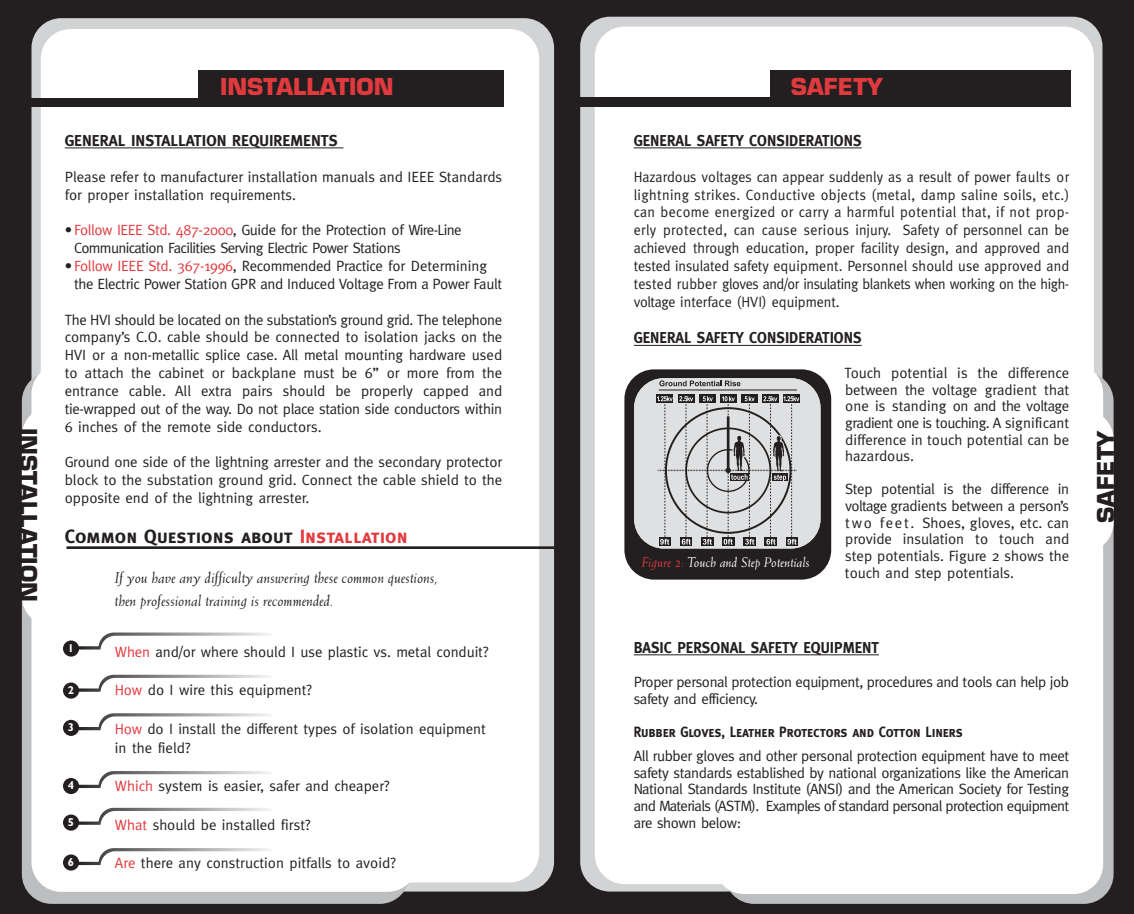
<style>
.page{position:relative;width:1134px;height:914px;background:#fff}
.page>*{position:absolute;margin:0;border:0;box-sizing:border-box;transform-origin:0 0}
.t1{font:700 22.75px "Eurostile";color:#231f20}
.t2{font:700 22.75px "Eurostile";color:#e13a3e}
.t3{font:19.25px "Meta Bold Caps";color:#231f20}
.t4{font:italic 15.75px/22.8px "Weiss";color:#231f20}
.t5{font:15.75px "Meta Bold Caps";color:#231f20;scale:.95 1}
.t6{font:15.75px "Meta Bold Caps";color:#231f20}
.t7{font:14.88px/16.6px "Meta";letter-spacing:-.005em;color:#231f20;text-align:justify}
.t8{font:14.88px/17.8px "Meta";letter-spacing:-.005em;color:#231f20;text-align:justify;scale:.95 1}
.t9{font:14.88px/17.8px "Meta";letter-spacing:-.045em;color:#231f20}
.t10{font:14.88px/16.6px "Meta";letter-spacing:-.025em;color:#231f20}
.t11{font:14.88px "Meta Bold Caps";letter-spacing:-.01em;color:#231f20;scale:.9 1}
.t12{font:italic 14px "Weiss";color:#fff}
.t13{font:700 11.38px "Gill Sans";color:#fff}
.s1{color:#e13a3e}
</style>
<div class="page">
<div style="left:567px;top:0;width:567px;height:913px;background:#231f20"></div>
<div style="left:580px;top:17px;width:522px;height:874px;background:#d1d3d4;border-radius:30px"></div>
<div style="left:595px;top:27px;width:499px;height:857px;background:#fff;border-radius:30px"></div>
<div style="left:724px;top:372px;width:390px;height:531px;background:#bcbec0;border-radius:30px"></div>
<div style="left:724px;top:410px;width:390px;height:142px;background:#fff;border-radius:30px"></div>
<div style="left:715px;top:364px;width:388px;height:530px;background:#fff;border-radius:30px"></div>
<div style="left:770px;top:71px;width:301px;height:30px;background:#231f20"></div>
<div style="left:579px;top:97px;width:492px;height:10px;background:#231f20"></div>
<hr style="left:634px;top:148px;width:188px;height:1px;background:#231f20">
<hr style="left:822px;top:148px;width:40px;height:1px;background:#231f20">
<hr style="left:634px;top:345px;width:188px;height:1px;background:#231f20">
<hr style="left:822px;top:345px;width:40px;height:1px;background:#231f20">
<hr style="left:634px;top:654px;width:245px;height:1px;background:#231f20">
<div style="left:0;top:0;width:567px;height:913px;background:#231f20"></div>
<div style="left:32px;top:18px;width:522px;height:873px;background:#d1d3d4;border-radius:30px"></div>
<div style="left:41px;top:29px;width:498px;height:853px;background:#fff;border-radius:30px"></div>
<div style="left:22px;top:372px;width:388px;height:531px;background:#bcbec0;border-radius:30px"></div>
<div style="left:22px;top:406px;width:388px;height:220px;background:#fff;border-radius:30px"></div>
<div style="left:32px;top:364px;width:385px;height:527px;background:#fff;border-radius:30px"></div>
<div style="left:198px;top:71px;width:306px;height:30px;background:#231f20"></div>
<div style="left:11px;top:99px;width:493px;height:8px;background:#231f20"></div>
<hr style="left:65px;top:148px;width:97px;height:1px;background:#231f20">
<hr style="left:162px;top:148px;width:32px;height:1px;background:#231f20">
<hr style="left:194px;top:148px;width:149px;height:1px;background:#231f20">
<hr style="left:67px;top:546px;width:490px;height:3px;background:#231f20">
<svg style="left:78px;top:632px;width:193px;height:17px"></svg>
<svg style="left:79px;top:674px;width:192px;height:17px"></svg>
<svg style="left:78px;top:713px;width:193px;height:17px"></svg>
<svg style="left:78px;top:771px;width:193px;height:17px"></svg>
<svg style="left:79px;top:807px;width:192px;height:17px"></svg>
<svg style="left:78px;top:848px;width:193px;height:17px"></svg>
<div style="left:63px;top:640px;width:16px;height:16px;background:#231f20;border-radius:50%"></div>
<div style="left:63px;top:854px;width:16px;height:16px;background:#231f20;border-radius:50%"></div>
<div style="left:63px;top:814px;width:16px;height:16px;background:#231f20;border-radius:50%"></div>
<div style="left:63px;top:778px;width:16px;height:16px;background:#231f20;border-radius:50%"></div>
<div style="left:63px;top:719px;width:16px;height:17px;background:#231f20;border-radius:50%"></div>
<div style="left:63px;top:682px;width:16px;height:16px;background:#231f20;border-radius:50%"></div>
<div style="left:624px;top:369px;width:207px;height:210px;background:#231f20;border-radius:30px"></div>
<div style="left:634px;top:378px;width:187px;height:170px;background:#dee0e1;border-radius:30px"></div>
<svg style="left:659px;top:544px;width:11px;height:2px"></svg>
<svg style="left:680px;top:544px;width:12px;height:2px"></svg>
<svg style="left:701px;top:544px;width:12px;height:2px"></svg>
<svg style="left:722px;top:544px;width:12px;height:2px"></svg>
<svg style="left:743px;top:544px;width:13px;height:2px"></svg>
<svg style="left:765px;top:544px;width:12px;height:2px"></svg>
<svg style="left:786px;top:544px;width:12px;height:2px"></svg>
<div style="left:657px;top:394px;width:16px;height:9px;background:#231f20"></div>
<div style="left:678px;top:394px;width:16px;height:9px;background:#231f20"></div>
<div style="left:699px;top:394px;width:16px;height:9px;background:#231f20"></div>
<div style="left:720px;top:394px;width:16px;height:9px;background:#231f20"></div>
<div style="left:741px;top:394px;width:16px;height:9px;background:#231f20"></div>
<div style="left:762px;top:394px;width:16px;height:9px;background:#231f20"></div>
<div style="left:783px;top:394px;width:16px;height:9px;background:#231f20"></div>
<svg style="left:657px;top:396px;width:142px;height:148px"></svg>
<svg style="left:659px;top:380px;width:81px;height:6px"></svg>
<hr style="left:659px;top:389px;width:138px;height:1px;background:#231f20">
<h1 class="t1" style="left:37px;top:428px;width:175px;rotate:90deg">INSTALLATION</h1>
<h1 class="t2" style="left:220px;top:78px;width:175px">INSTALLATION</h1>
<h1 class="t2" style="left:791px;top:78px;width:94px">SAFETY</h1>
<p class="t6" style="left:65px;top:131px;width:274px">GENERAL INSTALLATION REQUIREMENTS</p>
<p class="t7" style="left:65px;top:169px;width:439px;line-height:17.8px">Please refer to manufacturer installation manuals and IEEE Standards for proper installation requirements.</p>
<p class="t9" style="left:74px;top:222px;width:389px;text-indent:-9px">• <span class="s1">Follow IEEE Std. 487-2000</span>, Guide for the Protection of Wire-Line<br>Communication Facilities Serving Electric Power Stations</p>
<p class="t7" style="left:74px;top:258px;width:430px;line-height:17.8px;text-indent:-9px">• <span class="s1">Follow IEEE Std. 367-1996</span>, Recommended Practice for Determining the Electric Power Station GPR and Induced Voltage From a Power Fault</p>
<p class="t7" style="left:65px;top:311px;width:439px;line-height:17.8px">The HVI should be located on the substation’s ground grid. The telephone company’s C.O. cable should be connected to isolation jacks on the HVI or a non-metallic splice case. All metal mounting hardware used to attach the cabinet or backplane must be 6” or more from the entrance cable. All extra pairs should be properly capped and tie-wrapped out of the way. Do not place station side conductors within 6 inches of the remote side conductors.</p>
<p class="t7" style="left:65px;top:454px;width:439px;line-height:17.8px">Ground one side of the lightning arrester and the secondary protector block to the substation ground grid. Connect the cable shield to the opposite end of the lightning arrester.</p>
<p class="t5" style="left:634px;top:131px;width:241px">GENERAL SAFETY CONSIDERATIONS</p>
<p class="t8" style="left:634px;top:169px;width:460px">Hazardous voltages can appear suddenly as a result of power faults or lightning strikes. Conductive objects (metal, damp saline soils, etc.) can become energized or carry a harmful potential that, if not prop&shy;erly protected, can cause serious injury. Safety of personnel can be achieved through education, proper facility design, and approved and tested insulated safety equipment. Personnel should use approved and tested rubber gloves and/or insulating blankets when working on the high&shy;voltage interface (HVI) equipment.</p>
<p class="t5" style="left:634px;top:328px;width:241px">GENERAL SAFETY CONSIDERATIONS</p>
<p class="t7" style="left:845px;top:365px;width:226px">Touch potential is the difference between the voltage gradient that one is standing on and the voltage gradient one is touching. A significant difference in touch potential can be hazardous.</p>
<p class="t7" style="left:845px;top:482px;width:226px">Step potential is the difference in voltage gradients between a person’s two feet. Shoes, gloves, etc. can provide insulation to touch and step potentials. Figure 2 shows the touch and step potentials.</p>
<p class="t3" style="left:65px;top:525px;width:344px">Common Questions about <span class="s1">Installation</span></p>
<p class="t12" style="left:642px;top:556px;width:170px"><span class="s1">Figure 2:</span> Touch and Step Potentials</p>
<p class="t4" style="left:115px;top:567px;width:325px">If you have any difficulty answering these common questions, then professional training is recommended.</p>
<p class="t13" style="left:68px;top:644px;width:8px">1</p>
<p class="t13" style="left:68px;top:686px;width:8px">2</p>
<p class="t13" style="left:68px;top:723px;width:8px">3</p>
<p class="t13" style="left:68px;top:781px;width:8px">4</p>
<p class="t13" style="left:68px;top:818px;width:8px">5</p>
<p class="t13" style="left:68px;top:858px;width:8px">6</p>
<p class="t7" style="left:115px;top:644px;width:375px"><span class="s1">When</span> and/or where should I use plastic vs. metal conduit?</p>
<p class="t7" style="left:115px;top:682px;width:199px"><span class="s1">How</span> do I wire this equipment?</p>
<p class="t7" style="left:115px;top:720px;width:372px;line-height:19.2px"><span class="s1">How</span> do I install the different types of isolation equipment in the field?</p>
<p class="t7" style="left:115px;top:779px;width:276px"><span class="s1">Which</span> system is easier, safer and cheaper?</p>
<p class="t7" style="left:115px;top:817px;width:197px"><span class="s1">What</span> should be installed first?</p>
<p class="t7" style="left:115px;top:856px;width:282px"><span class="s1">Are</span> there any construction pitfalls to avoid?</p>
<p class="t5" style="left:634px;top:638px;width:260px">BASIC PERSONAL SAFETY EQUIPMENT</p>
<p class="t10" style="left:634px;top:675px;width:437px">Proper personal protection equipment, procedures and tools can help job safety and efficiency.</p>
<p class="t11" style="left:634px;top:723px;width:367px">Rubber Gloves, Leather Protectors and Cotton Liners</p>
<p class="t7" style="left:634px;top:748px;width:437px">All rubber gloves and other personal protection equipment have to meet safety standards established by national organizations like the American National Standards Institute (ANSI) and the American Society for Testing and Materials (ASTM). Examples of standard personal protection equipment are shown below:</p>
<h1 class="t1" style="left:1097px;top:523px;width:94px;rotate:-90deg">SAFETY</h1>
</div>
